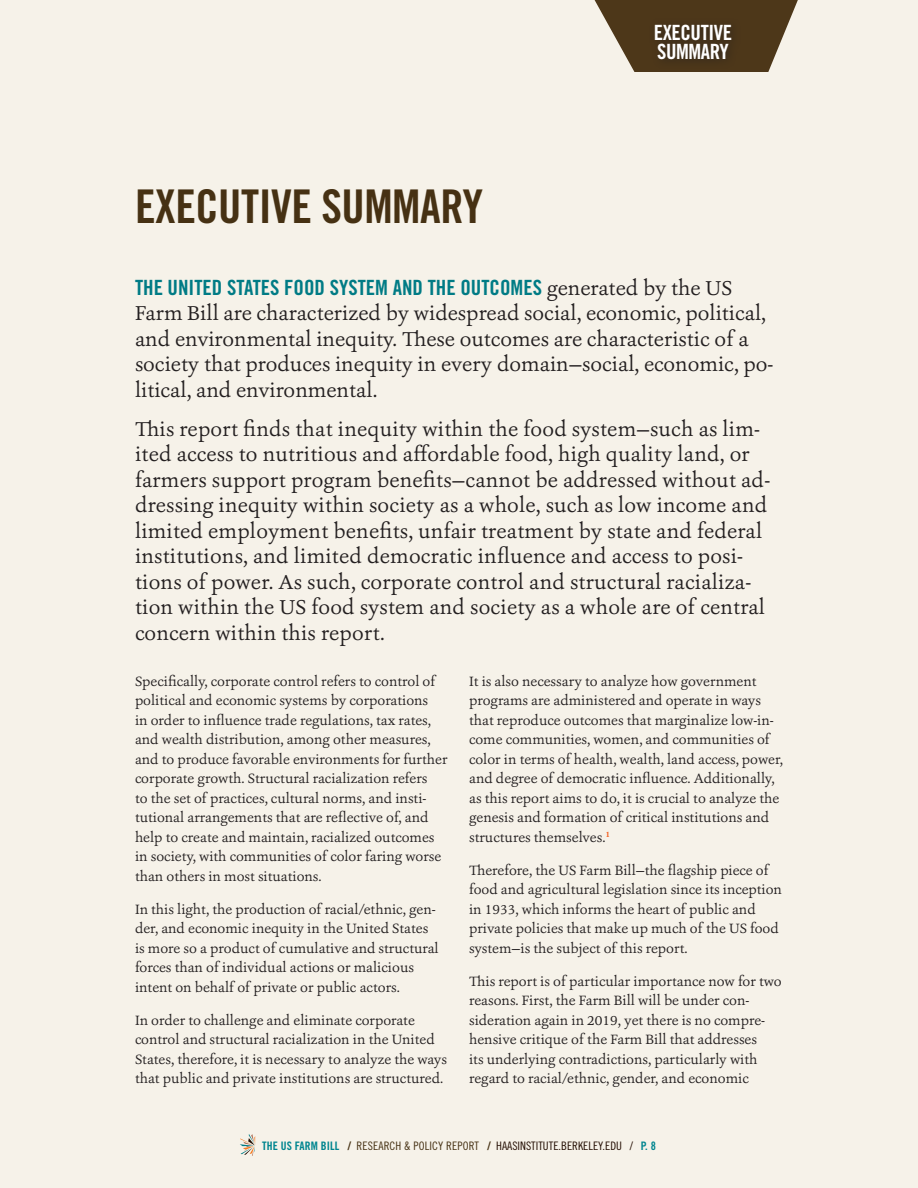
<style>
.page{position:relative;width:918px;height:1188px;background:#f6f2e9}
.page>*{position:absolute;margin:0;border:0;box-sizing:border-box;transform-origin:0 0}
.t1{font:46.5px "Trade Gothic LT Std Bd Cn 20";letter-spacing:-.01em;color:#463113}
.t2{font:21px/25.5px "Ashbury";letter-spacing:.01em;color:#231f20}
.t3{font:21px "Trade Gothic LT Std Bd Cn 20";color:#007b85}
.t4{font:21px/19.5px "Trade Gothic LT Std Bd Cn 20";letter-spacing:-.02em;color:#fff}
.t5{font:14.1px/19.5px "Ashbury";color:#231f20}
.t6{font:11.7px "Trade Gothic LT Std Cn 18";color:#230d02}
.s1{font-family:"Ashbury";color:#231f20}
.s2{font-family:"Trade Gothic LT Std Bd Cn 20";color:#00858f}
.s3{font-family:"Trade Gothic LT Std Bd Cn 20";color:#463113}
.s4{color:#463113}
</style>
<div class="page">
<svg style="left:594px;top:0;width:204px;height:72px"></svg>
<div style="left:648px;top:17px;width:94px;height:53px;background:#45321a"></div>
<svg style="left:240px;top:1134px;width:15px;height:22px"></svg>
<h1 class="t1" style="left:135px;top:178px;width:350px">EXECUTIVE SUMMARY</h1>
<h2 class="t4" style="left:654px;top:23px;width:80px">EXECUTIVE<br>SUMMARY</h2>
<h2 class="t3" style="left:135px;top:275px;width:599px">THE UNITED STATES FOOD SYSTEM AND THE OUTCOMES <span class="s1">generated by the US</span></h2>
<p class="t2" style="left:135px;top:300px;width:640px">Farm Bill are characterized by widespread social, economic, political, and environmental inequity. These outcomes are characteristic of a society that produces inequity in every domain—social, economic, po&shy;litical, and environmental.</p>
<p class="t2" style="left:135px;top:416px;width:637px">This report finds that inequity within the food system—such as lim&shy;ited access to nutritious and affordable food, high quality land, or farmers support program benefits—cannot be addressed without ad&shy;dressing inequity within society as a whole, such as low income and limited employment benefits, unfair treatment by state and federal institutions, and limited democratic influence and access to posi&shy;tions of power. As such, corporate control and structural racializa&shy;tion within the US food system and society as a whole are of central concern within this report.</p>
<p class="t5" style="left:135px;top:671px;width:314px">Specifically, corporate control refers to control of political and economic systems by corporations<br>in order to influence trade regulations, tax rates, and wealth distribution, among other measures, and to produce favorable environments for further corporate growth. Structural racialization refers<br>to the set of practices, cultural norms, and insti&shy;tutional arrangements that are reflective of, and help to create and maintain, racialized outcomes in society, with communities of color faring worse than others in most situations.</p>
<p class="t5" style="left:135px;top:899px;width:305px">In this light, the production of racial/ethnic, gen&shy;der, and economic inequity in the United States is more so a product of cumulative and structural forces than of individual actions or malicious intent on behalf of private or public actors.</p>
<p class="t5" style="left:135px;top:1010px;width:314px">In order to challenge and eliminate corporate control and structural racialization in the United States, therefore, it is necessary to analyze the ways that public and private institutions are structured.</p>
<p class="t5" style="left:469px;top:671px;width:315px">It is also necessary to analyze how government programs are administered and operate in ways that reproduce outcomes that marginalize low-in&shy;come communities, women, and communities of color in terms of health, wealth, land access, power, and degree of democratic influence. Additionally, as this report aims to do, it is crucial to analyze the genesis and formation of critical institutions and structures themselves.<sup>1</sup></p>
<p class="t5" style="left:469px;top:860px;width:314px">Therefore, the US Farm Bill—the flagship piece of food and agricultural legislation since its inception in 1933, which informs the heart of public and private policies that make up much of the US food system—is the subject of this report.</p>
<p class="t5" style="left:469px;top:971px;width:314px">This report is of particular importance now for two reasons. First, the Farm Bill will be under con&shy;sideration again in 2019, yet there is no compre&shy;hensive critique of the Farm Bill that addresses<br>its underlying contradictions, particularly with regard to racial/ethnic, gender, and economic</p>
<p class="t6" style="left:262px;top:1139px;width:395px"><span class="s2">THE US FARM BILL</span> <span class="s3">/</span> <span class="s4">RESEARCH &amp; POLICY REPORT</span> <span class="s3">/</span> HAASINSTITUTE.BERKELEY.EDU / <span class="s2">P. 8</span></p>
</div>
